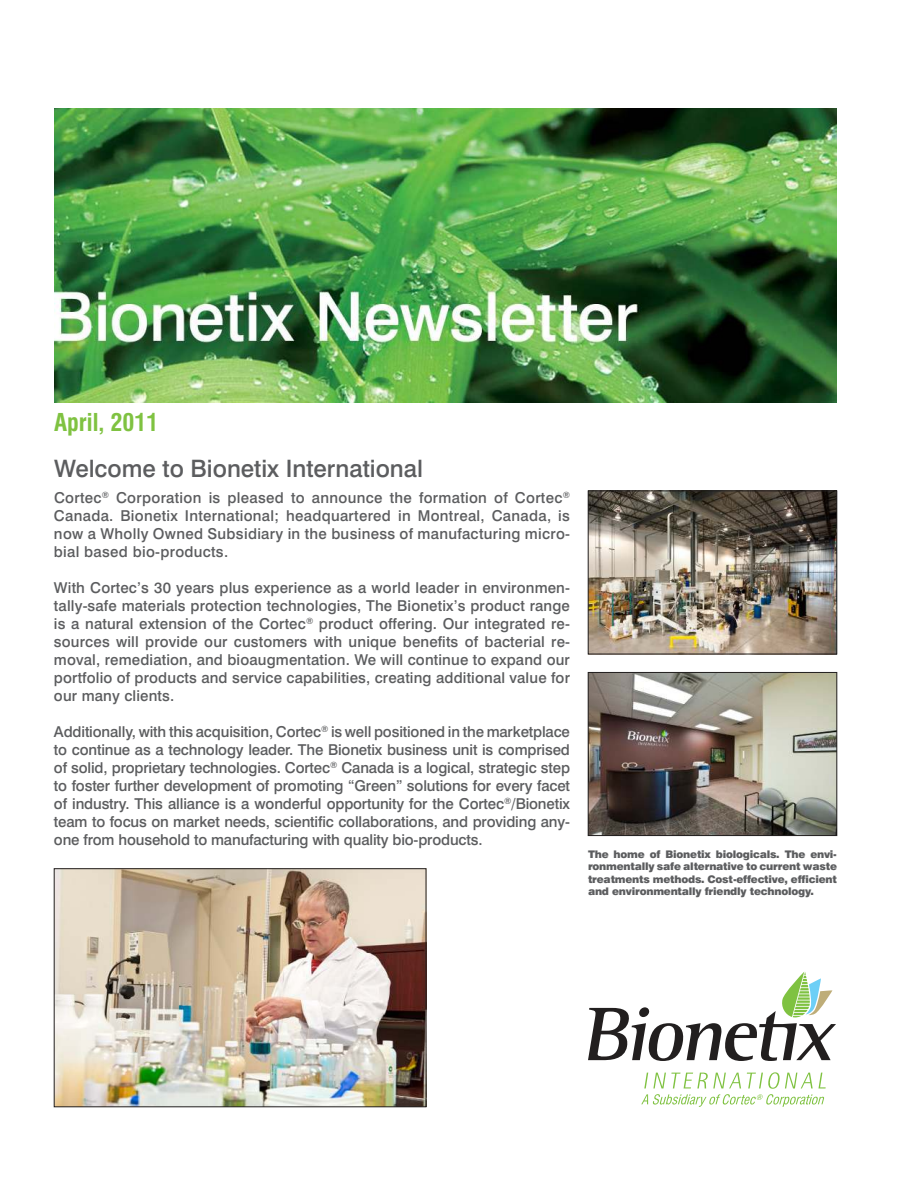
<style>
.page{position:relative;width:918px;height:1188px;background:#fff}
.page>*{position:absolute;margin:0;border:0;box-sizing:border-box;transform-origin:0 0}
.t1{font:500 24px "Swiss 721 BT";color:#5c5d5f}
.t2{font:700 condensed 24px "Swiss 721 BT";color:#7fc241}
.t3{font:500 15px/18px "Swiss 721 BT";letter-spacing:.01em;color:#5c5d5f;text-align:justify}
.t4{font:900 10.5px/12.6px "Swiss 721 BT";letter-spacing:-.02em;color:#5c5d5f;text-align:justify}
.s1{color:#626366}
</style>
<div class="page">
<img style="left:54px;top:108px;width:783px;height:295px">
<svg style="left:588px;top:972px;width:248px;height:89px"></svg>
<svg style="left:641px;top:1072px;width:185px;height:35px"></svg>
<img style="left:590px;top:674px;width:245px;height:160px">
<div style="left:588px;top:672px;width:249px;height:164px;border:1px solid #221f1f"></div>
<img style="left:56px;top:870px;width:368px;height:235px">
<div style="left:54px;top:868px;width:372px;height:239px;border:1px solid #221f1f"></div>
<img style="left:590px;top:493px;width:245px;height:159px">
<div style="left:588px;top:491px;width:249px;height:163px;border:1px solid #221f1f"></div>
<h1 class="t2" style="left:54px;top:413px;width:106px">April, 2011</h1>
<h1 class="t1" style="left:54px;top:460px;width:370px">Welcome to Bionetix International</h1>
<p class="t3" style="left:54px;top:490px;width:518px">Cortec<sup>®</sup> Corporation is pleased to announce the formation of Cortec<sup>® </sup>Canada. Bionetix International; headquartered in Montreal, Canada, is now a Wholly Owned Subsidiary in the business of manufacturing micro&shy;bial based bio-products.</p>
<p class="t3" style="left:54px;top:580px;width:518px">With Cortec’s 30 years plus experience as a world leader in environmen&shy;tally-safe materials protection technologies, The Bionetix’s product range is a natural extension of the Cortec<sup>®</sup> product offering. Our integrated re&shy;sources will provide our customers with unique benefits of bacterial re&shy;moval, remediation, and bioaugmentation. We will continue to expand our portfolio of products and service capabilities, creating additional value for our many clients.</p>
<p class="t3" style="left:54px;top:724px;width:518px">Additionally, with this acquisition, Cortec<sup>®</sup> is well positioned in the marketplace to continue as a technology leader. The Bionetix business unit is comprised of solid, proprietary technologies. Cortec<sup>®</sup> Canada is a logical, strategic step to foster further development of promoting “Green” solutions for every facet of industry. This alliance is a wonderful opportunity for the Cortec<sup>®</sup>/Bionetix team to focus on market needs, scientific collaborations, and providing any&shy;one from household to manufacturing with quality bio-products<span class="s1">.</span></p>
<p class="t4" style="left:588px;top:849px;width:251px">The home of Bionetix biologicals. The envi&shy;ronmentally safe alternative to current waste treatments methods. Cost-effective, efficient and environmentally friendly technology.</p>
</div>
